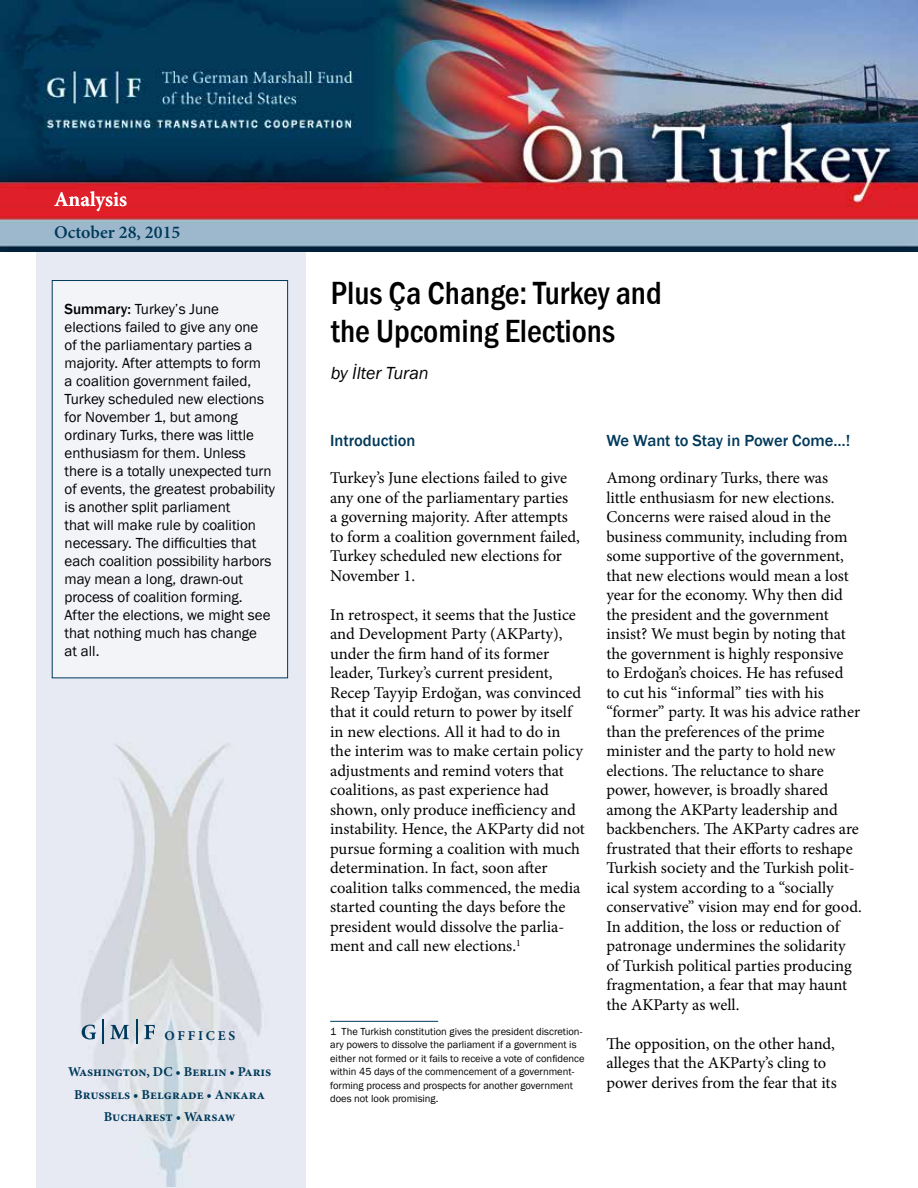
<style>
.page{position:relative;width:918px;height:1188px;background:#fff}
.page>*{position:absolute;margin:0;border:0;box-sizing:border-box;transform-origin:0 0}
.t1{font:500 33px/37.5px "Franklin Gothic URW Con";color:#000}
.t2{font:600 21px "Minion Pro";color:#fff}
.t3{font:600 18px "Minion Pro";color:#00395a}
.t4{font:italic 18px "Franklin Gothic";color:#000}
.t5{font:16.5px/19.5px "Minion Pro";color:#000}
.t6{font:500 16.5px "Franklin Gothic";color:#00395a}
.t7{font:15px/18px "Franklin Gothic";color:#000}
.t8{font:700 13.5px/22.5px "Minion Pro";color:#00395a;text-align:center}
.t9{font:700 13.5px "Minion Pro";letter-spacing:.21em;color:#00395a}
.t10{font:10.5px/13.5px "Franklin Gothic";color:#000}
.s1{font-weight:500}
</style>
<div class="page">
<img style="left:36px;top:252px;width:270px;height:934px">
<img style="left:0;top:0;width:918px;height:252px">
<div style="left:52px;top:281px;width:236px;height:397px;background:#f2f4f8"></div>
<div style="left:52px;top:280px;width:236px;height:398px;border:1px solid #00395a"></div>
<svg style="left:82px;top:1025px;width:14px;height:14px"></svg>
<svg style="left:110px;top:1025px;width:19px;height:14px"></svg>
<svg style="left:144px;top:1025px;width:11px;height:14px"></svg>
<hr style="left:102px;top:1020px;width:2px;height:24px;background:#00395a">
<svg style="left:136px;top:1020px;width:1px;height:24px"></svg>
<hr style="left:330px;top:1021px;width:108px;height:1px;background:#00395a">
<p class="t2" style="left:54px;top:185px;width:75px">Analysis</p>
<p class="t3" style="left:54px;top:219px;width:128px">October 28, 2015</p>
<p class="t7" style="left:65px;top:300px;width:212px"><span class="s1">Summary:</span> Turkey’s June elections failed to give any one<br>of the parliamentary parties a majority. After attempts to form<br>a coalition government failed,<br>Turkey scheduled new elections for November 1, but among ordinary Turks, there was little enthusiasm for them. Unless there is a totally unexpected turn of events, the greatest probability is another split parliament<br>that will make rule by coalition necessary. The difficulties that each coalition possibility harbors may mean a long, drawn-out process of coalition forming.<br>After the elections, we might see that nothing much has change<br>at all.</p>
<p class="t9" style="left:165px;top:1026px;width:72px">OFFICES</p>
<p class="t8" style="left:68px;top:1061px;width:205px">Washington, DC • Berlin • Paris<br>Brussels • Belgrade • Ankara<br>Bucharest • Warsaw</p>
<h1 class="t1" style="left:331px;top:273px;width:333px">Plus Ça Change: Turkey and the Upcoming Elections</h1>
<p class="t4" style="left:331px;top:362px;width:100px">by İlter Turan</p>
<p class="t6" style="left:330px;top:430px;width:87px">Introduction</p>
<p class="t5" style="left:330px;top:468px;width:251px">Turkey’s June elections failed to give any one of the parliamentary parties<br>a governing majority. After attempts to form a coalition government failed, Turkey scheduled new elections for November 1.</p>
<p class="t5" style="left:330px;top:605px;width:256px">In retrospect, it seems that the Justice and Development Party (AKParty), under the firm hand of its former leader, Turkey’s current president, Recep Tayyip Erdoğan, was convinced that it could return to power by itself in new elections. All it had to do in the interim was to make certain policy adjustments and remind voters that coalitions, as past experience had shown, only produce inefficiency and instability. Hence, the AKParty did not pursue forming a coalition with much determination. In fact, soon after coalition talks commenced, the media started counting the days before the president would dissolve the parlia&shy;ment and call new elections.<sup>1</sup></p>
<p class="t10" style="left:330px;top:1025px;width:256px">1 The Turkish constitution gives the president discretion&shy;ary powers to dissolve the parliament if a government is either not formed or it fails to receive a vote of confidence within 45 days of the commencement of a government&shy;forming process and prospects for another government does not look promising.</p>
<p class="t6" style="left:606px;top:430px;width:245px">We Want to Stay in Power Come…!</p>
<p class="t5" style="left:606px;top:468px;width:257px">Among ordinary Turks, there was little enthusiasm for new elections.<br>Concerns were raised aloud in the business community, including from some supportive of the government, that new elections would mean a lost year for the economy. Why then did the president and the government insist? We must begin by noting that the government is highly responsive<br>to Erdoğan’s choices. He has refused<br>to cut his “informal” ties with his “former” party. It was his advice rather than the preferences of the prime minister and the party to hold new elections. The reluctance to share power, however, is broadly shared among the AKParty leadership and backbenchers. The AKParty cadres are frustrated that their efforts to reshape Turkish society and the Turkish polit&shy;ical system according to a “socially conservative” vision may end for good.<br>In addition, the loss or reduction of patronage undermines the solidarity of Turkish political parties producing fragmentation, a fear that may haunt the AKParty as well.</p>
<p class="t5" style="left:606px;top:1034px;width:232px">The opposition, on the other hand, alleges that the AKParty’s cling to power derives from the fear that its</p>
</div>
